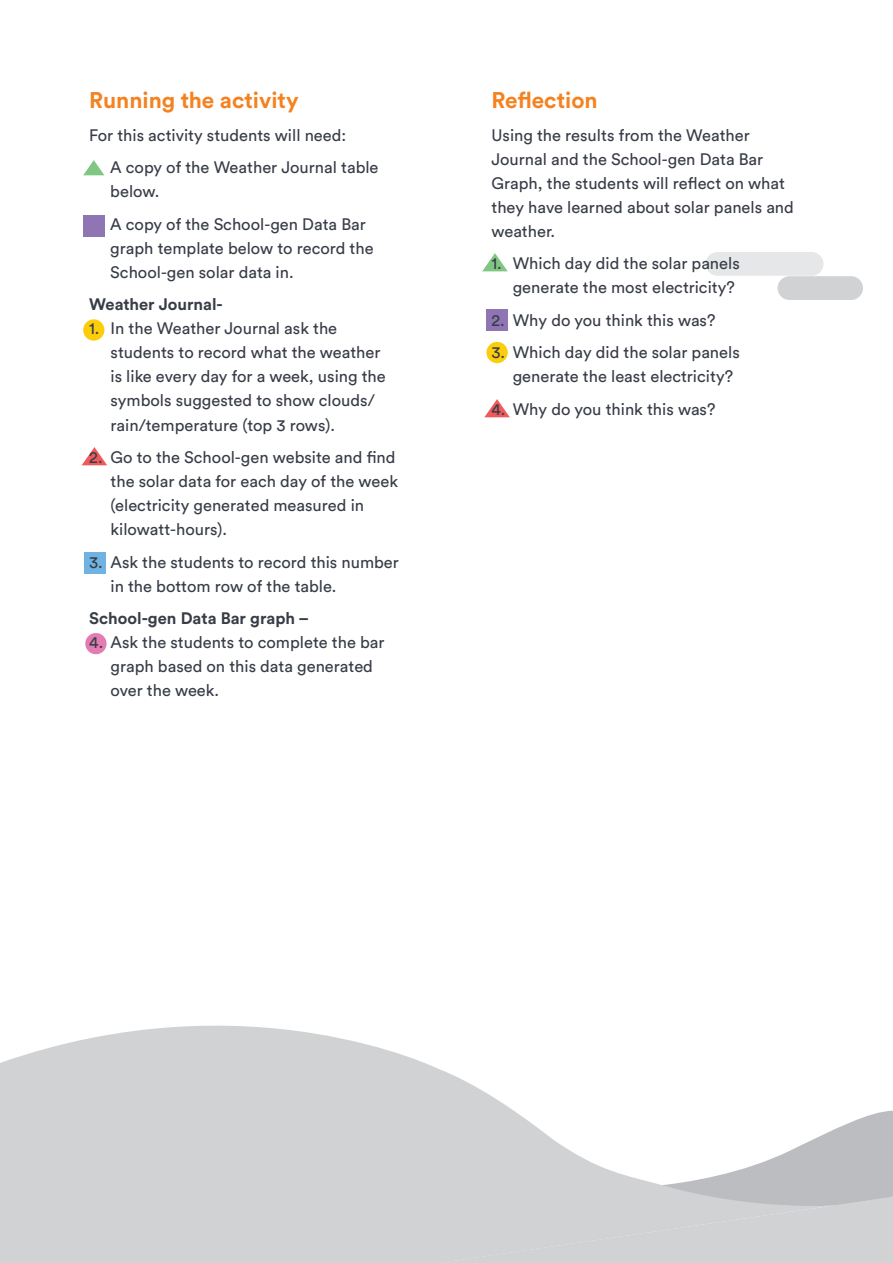
<style>
.page{position:relative;width:893px;height:1263px;background:#fff}
.page>*{position:absolute;margin:0;border:0;box-sizing:border-box;transform-origin:0 0}
.t1{font:700 22.5px "Circular Std";color:#f58220}
.t2{font:16.5px/24px "Circular Std";color:#373c47}
.t3{font:700 16.5px "Circular Std";color:#373c47}
</style>
<div class="page">
<div style="left:706px;top:252px;width:117px;height:24px;background:#e6e7e9;border-radius:12px"></div>
<div style="left:778px;top:276px;width:85px;height:24px;background:#d1d2d4;border-radius:12px"></div>
<svg style="left:0;top:1025px;width:514px;height:238px;background:#d5d6d8"></svg>
<svg style="left:439px;top:1111px;width:454px;height:152px"></svg>
<svg style="left:484px;top:399px;width:26px;height:18px"></svg>
<div style="left:486px;top:342px;width:22px;height:21px;background:#fccd0a;border-radius:50%"></div>
<div style="left:486px;top:310px;width:22px;height:21px;background:#8f75b4"></div>
<svg style="left:482px;top:253px;width:26px;height:18px"></svg>
<div style="left:85px;top:633px;width:22px;height:21px;background:#e37cb2;border-radius:50%"></div>
<div style="left:85px;top:552px;width:21px;height:21px;background:#70b2e1"></div>
<svg style="left:82px;top:447px;width:25px;height:18px"></svg>
<div style="left:83px;top:319px;width:21px;height:22px;background:#fccd0a;border-radius:50%"></div>
<div style="left:83px;top:215px;width:21px;height:22px;background:#8f75b4"></div>
<svg style="left:83px;top:160px;width:21px;height:15px"></svg>
<h1 class="t1" style="left:89px;top:86px;width:211px">Running the activity</h1>
<p class="t2" style="left:89px;top:123px;width:259px">For this activity students will need:</p>
<p class="t2" style="left:110px;top:155px;width:270px;text-indent:-21px">• A copy of the Weather Journal table below.</p>
<p class="t2" style="left:110px;top:212px;width:265px;text-indent:-21px">• A copy of the School-gen Data Bar graph template below to record the<br>School-gen solar data in.</p>
<p class="t3" style="left:89px;top:294px;width:135px">Weather Journal-</p>
<p class="t2" style="left:111px;top:316px;width:277px;text-indent:-21px">1. In the Weather Journal ask the students to record what the weather is like every day for a week, using the symbols suggested to show clouds/ rain/temperature (top 3 rows).</p>
<p class="t2" style="left:111px;top:445px;width:289px;text-indent:-21px">2. Go to the School-gen website and find the solar data for each day of the week (electricity generated measured in kilowatt-hours).</p>
<p class="t2" style="left:111px;top:549px;width:290px;text-indent:-21px">3. Ask the students to record this number in the bottom row of the table.</p>
<p class="t3" style="left:89px;top:608px;width:221px">School-gen Data Bar graph –</p>
<p class="t2" style="left:111px;top:630px;width:275px;text-indent:-21px">4. Ask the students to complete the bar graph based on this data generated over the week.</p>
<h1 class="t1" style="left:491px;top:86px;width:108px">Reflection</h1>
<p class="t2" style="left:491px;top:123px;width:304px">Using the results from the Weather<br>Journal and the School-gen Data Bar<br>Graph, the students will reflect on what they have learned about solar panels and weather.</p>
<p class="t2" style="left:491px;top:251px;width:250px;text-align:right">1. Which day did the solar panels generate the most electricity?</p>
<p class="t2" style="left:491px;top:308px;width:225px">2. Why do you think this was?</p>
<p class="t2" style="left:513px;top:340px;width:229px;text-indent:-21px">3. Which day did the solar panels generate the least electricity?</p>
<p class="t2" style="left:491px;top:397px;width:225px">4. Why do you think this was?</p>
</div>
